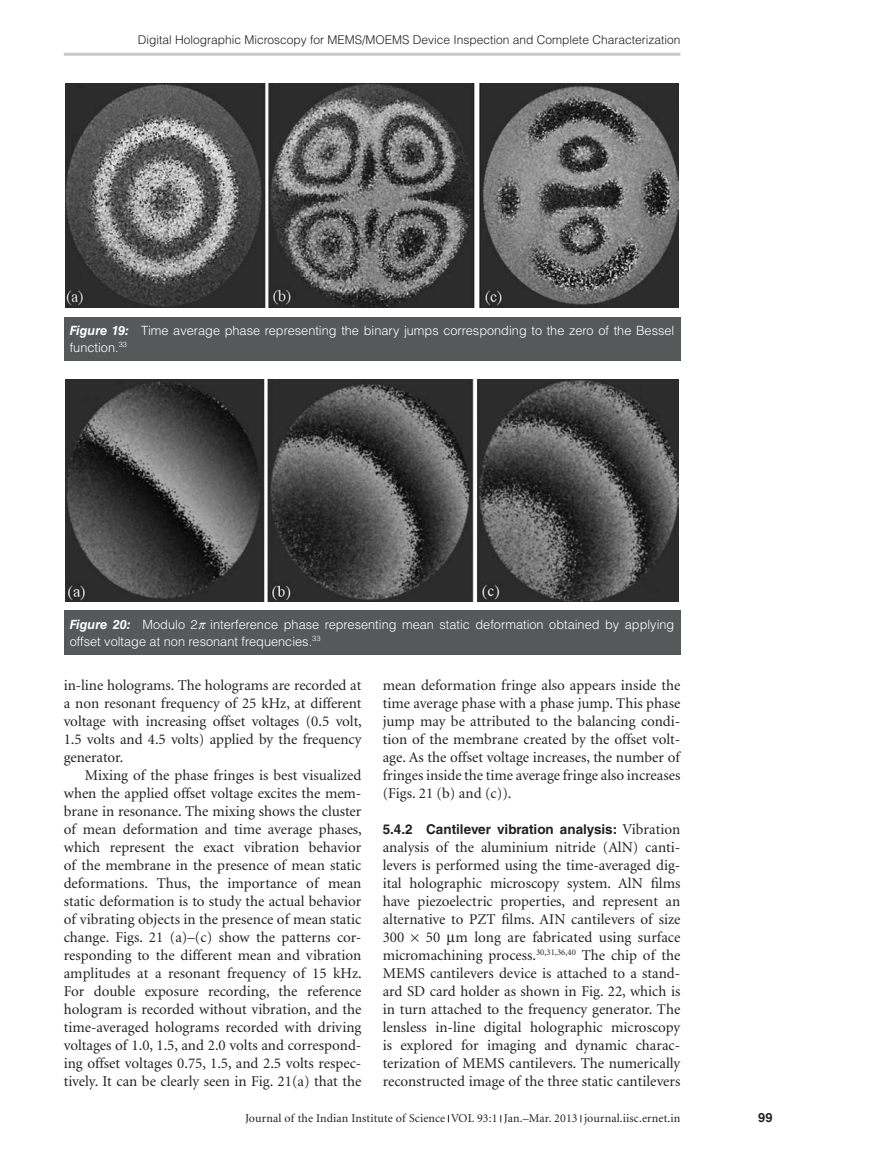
<style>
.page{position:relative;width:893px;height:1174px;background:#fff}
.page>*{position:absolute;margin:0;border:0;box-sizing:border-box;transform-origin:0 0}
.t1{font:15px/18px "Minion";color:#231f20;text-align:justify}
.t2{font:700 13.5px "Helvetica LT Std";color:#231f20}
.t3{font:300 12.75px/16.5px "Helvetica LT Std";color:#fff}
.t4{font:700 12.75px "Helvetica LT Std";color:#231f20}
.t5{font:300 12px "Helvetica LT Std";color:#231f20}
.t6{font:12px "Minion";letter-spacing:.01em;color:#231f20}
.s1{font-weight:700;font-style:italic}
.s2{font-family:"Minion";font-weight:400;font-size:15px}
</style>
<div class="page">
<hr style="left:64px;top:53px;width:616px;height:3px;background:#c7c8ca">
<div style="left:64px;top:317px;width:616px;height:43px;background:#57585a"></div>
<img style="left:66px;top:84px;width:612px;height:224px">
<div style="left:64px;top:610px;width:616px;height:44px;background:#57585a"></div>
<img style="left:66px;top:379px;width:612px;height:222px">
<p class="t5" style="left:138px;top:32px;width:544px">Digital Holographic Microscopy for MEMS/MOEMS Device Inspection and Complete Characterization</p>
<p class="t3" style="left:70px;top:322px;width:606px"><span class="s1">Figure 19:</span> Time average phase representing the binary jumps corresponding to the zero of the Bessel function.<sup>33</sup></p>
<p class="t3" style="left:70px;top:616px;width:606px"><span class="s1">Figure 20:</span> Modulo 2 interference phase representing mean static deformation obtained by applying offset voltage at non resonant frequencies.<sup>33</sup></p>
<p class="t1" style="left:64px;top:677px;width:300px">in-line holograms. The holograms are recorded at a non resonant frequency of 25 kHz, at different voltage with increasing offset voltages (0.5 volt, 1.5 volts and 4.5 volts) applied by the frequency generator.</p>
<p class="t1" style="left:64px;top:767px;width:300px;text-indent:21px">Mixing of the phase fringes is best visualized when the applied offset voltage excites the mem&shy;brane in resonance. The mixing shows the cluster of mean deformation and time average phases, which represent the exact vibration behavior of the membrane in the presence of mean static deformations. Thus, the importance of mean static deformation is to study the actual behavior of vibrating objects in the presence of mean static change. Figs. 21 (a)–(c) show the patterns cor&shy;responding to the different mean and vibration amplitudes at a resonant frequency of 15 kHz.<br>For double exposure recording, the reference hologram is recorded without vibration, and the time-averaged holograms recorded with driving voltages of 1.0, 1.5, and 2.0 volts and correspond&shy;ing offset voltages 0.75, 1.5, and 2.5 volts respec&shy;tively. It can be clearly seen in Fig. 21(a) that the</p>
<p class="t1" style="left:383px;top:677px;width:299px">mean deformation fringe also appears inside the time average phase with a phase jump. This phase jump may be attributed to the balancing condi&shy;tion of the membrane created by the offset volt&shy;age. As the offset voltage increases, the number of fringes inside the time average fringe also increases (Figs. 21 (b) and (c)).</p>
<p class="t2" style="left:383px;top:821px;width:299px">5.4.2 Cantilever vibration analysis: <span class="s2">Vibration</span></p>
<p class="t1" style="left:383px;top:839px;width:299px">analysis of the aluminium nitride (AlN) canti&shy;levers is performed using the time-averaged dig&shy;ital holographic microscopy system. AlN films have piezoelectric properties, and represent an alternative to PZT films. AIN cantilevers of size 300</p>
<p class="t1" style="left:383px;top:929px;width:299px;text-indent:43px">50 m long are fabricated using surface micromachining process.<sup>30,31,36,40</sup> The chip of the MEMS cantilevers device is attached to a stand&shy;ard SD card holder as shown in Fig. 22, which is in turn attached to the frequency generator. The lensless in-line digital holographic microscopy is explored for imaging and dynamic charac&shy;terization of MEMS cantilevers. The numerically reconstructed image of the three static cantilevers</p>
<p class="t6" style="left:245px;top:1112px;width:437px">Journal of the Indian Institute of Science VOL 93:1 Jan.–Mar. 2013 journal.iisc.ernet.in</p>
<p class="t4" style="left:758px;top:1110px;width:16px">99</p>
</div>
